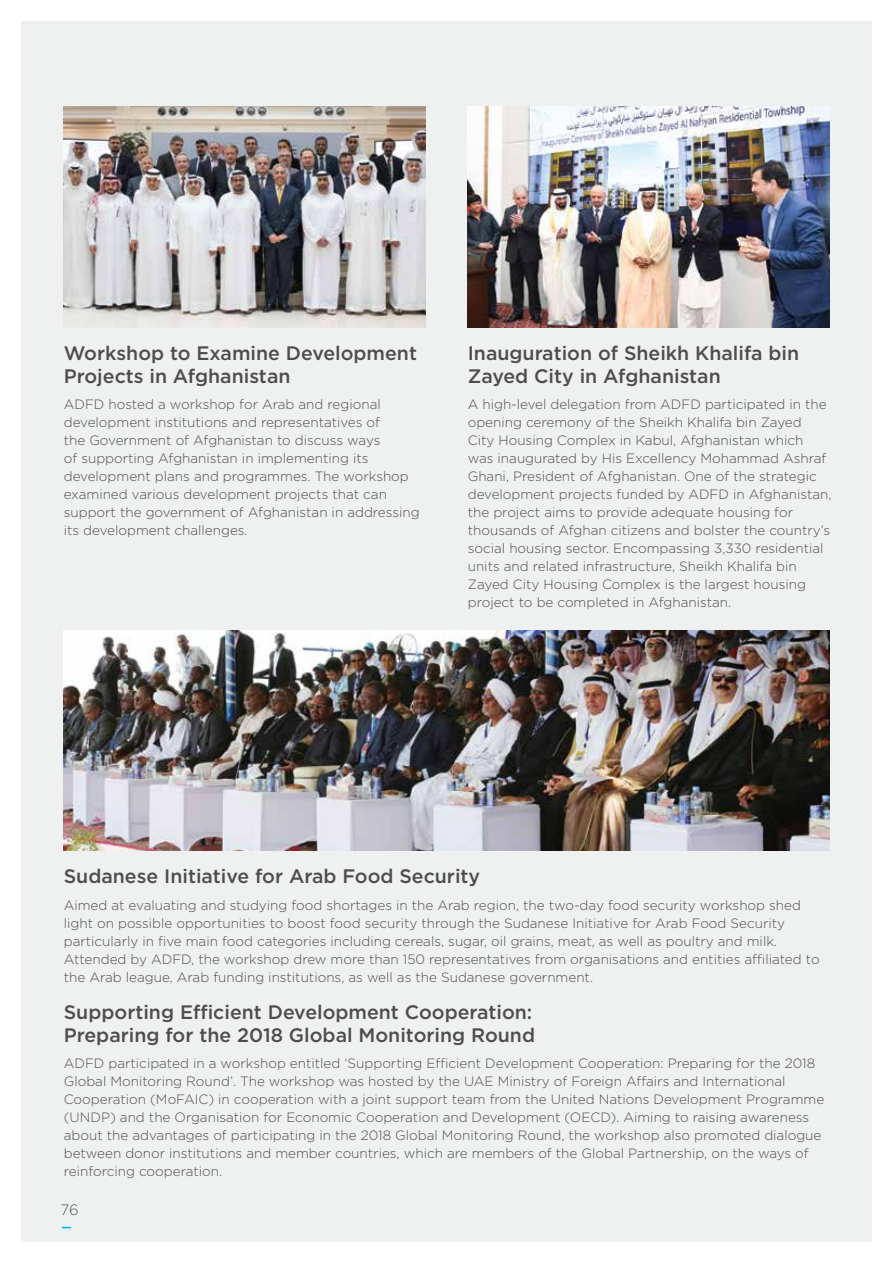
<style>
.page{position:relative;width:893px;height:1263px;background:#fff}
.page>*{position:absolute;margin:0;border:0;box-sizing:border-box;transform-origin:0 0}
.t1{font:500 19.5px/22.5px "Gotham";color:#4d4d4f}
.t2{font:300 15px "Gotham";color:#55575a}
.t3{font:300 13.5px/18px "Gotham";color:#4d4d4f}
</style>
<div class="page">
<div style="left:21px;top:21px;width:851px;height:1221px;background:#eff0f0"></div>
<img style="left:468px;top:106px;width:361px;height:221px">
<img style="left:64px;top:106px;width:361px;height:221px">
<img style="left:64px;top:630px;width:765px;height:220px">
<h1 class="t1" style="left:64px;top:342px;width:355px">Workshop to Examine Development<br>Projects in Afghanistan</h1>
<p class="t3" style="left:64px;top:395px;width:357px">ADFD hosted a workshop for Arab and regional development institutions and representatives of<br>the Government of Afghanistan to discuss ways<br>of supporting Afghanistan in implementing its development plans and programmes. The workshop examined various development projects that can support the government of Afghanistan in addressing its development challenges.</p>
<h1 class="t1" style="left:468px;top:342px;width:333px">Inauguration of Sheikh Khalifa bin<br>Zayed City in Afghanistan</h1>
<p class="t3" style="left:468px;top:395px;width:365px">A high-level delegation from ADFD participated in the opening ceremony of the Sheikh Khalifa bin Zayed City Housing Complex in Kabul, Afghanistan which was inaugurated by His Excellency Mohammad Ashraf Ghani, President of Afghanistan. One of the strategic development projects funded by ADFD in Afghanistan, the project aims to provide adequate housing for thousands of Afghan citizens and bolster the country’s social housing sector. Encompassing 3,330 residential units and related infrastructure, Sheikh Khalifa bin Zayed City Housing Complex is the largest housing project to be completed in Afghanistan.</p>
<h1 class="t1" style="left:64px;top:865px;width:418px">Sudanese Initiative for Arab Food Security</h1>
<p class="t3" style="left:64px;top:896px;width:757px">Aimed at evaluating and studying food shortages in the Arab region, the two-day food security workshop shed light on possible opportunities to boost food security through the Sudanese Initiative for Arab Food Security particularly in five main food categories including cereals, sugar, oil grains, meat, as well as poultry and milk.<br>Attended by ADFD, the workshop drew more than 150 representatives from organisations and entities affiliated to the Arab league, Arab funding institutions, as well as the Sudanese government.</p>
<h1 class="t1" style="left:64px;top:1001px;width:473px">Supporting Efficient Development Cooperation:<br>Preparing for the 2018 Global Monitoring Round</h1>
<p class="t3" style="left:64px;top:1054px;width:762px">ADFD participated in a workshop entitled ‘Supporting Efficient Development Cooperation: Preparing for the 2018<br>Global Monitoring Round’. The workshop was hosted by the UAE Ministry of Foreign Affairs and International Cooperation (MoFAIC) in cooperation with a joint support team from the United Nations Development Programme (UNDP) and the Organisation for Economic Cooperation and Development (OECD). Aiming to raising awareness about the advantages of participating in the 2018 Global Monitoring Round, the workshop also promoted dialogue between donor institutions and member countries, which are members of the Global Partnership, on the ways of reinforcing cooperation.</p>
<p class="t2" style="left:61px;top:1201px;width:20px">76</p>
<p class="t2" style="left:63px;top:1201px;width:20px">76</p>
</div>
